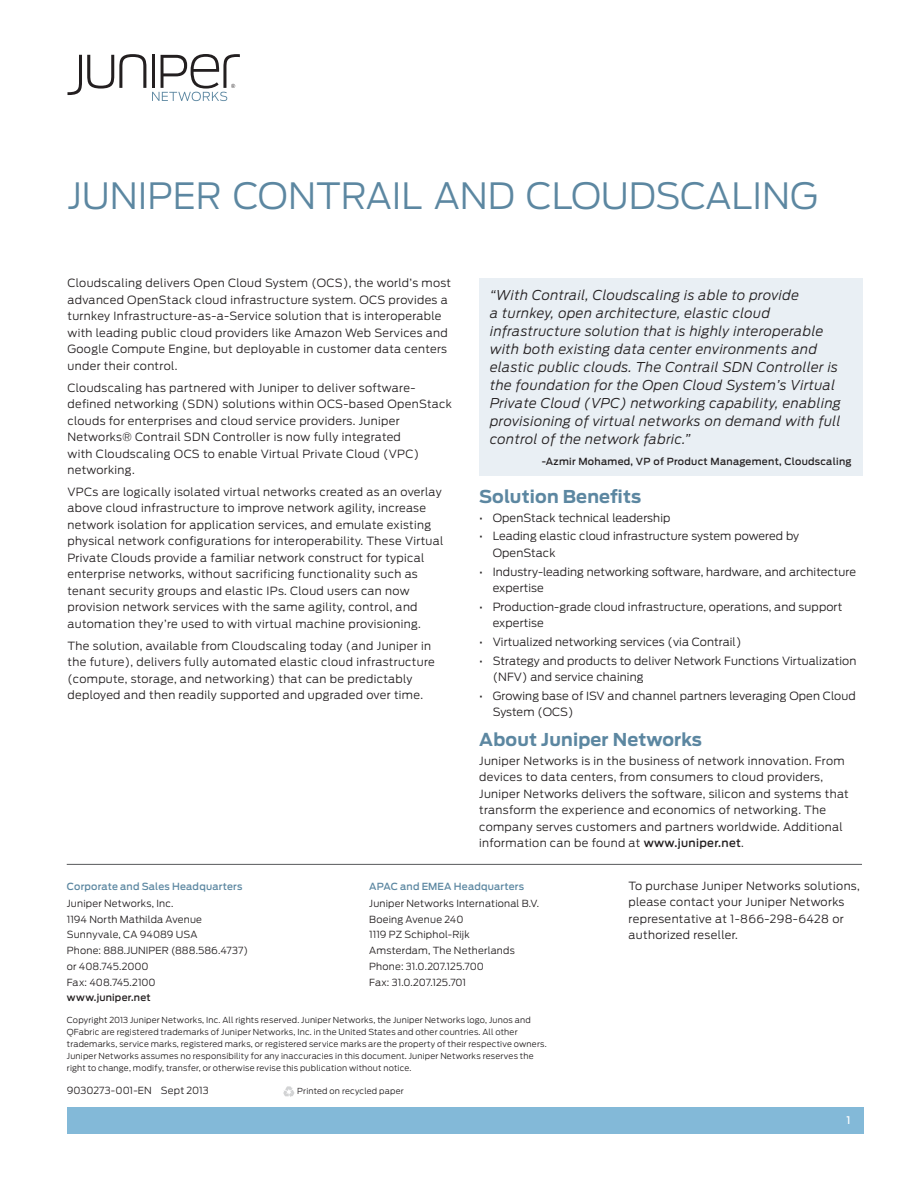
<style>
.page{position:relative;width:918px;height:1188px;background:#fff}
.page>*{position:absolute;margin:0;border:0;box-sizing:border-box;transform-origin:0 0}
.t1{font:300 36px "Antenna";color:#5c87a1}
.t2{font:700 17.7px "Antenna";letter-spacing:.01em;color:#5c87a1}
.t3{font:italic 300 13.5px/18px "Antenna";letter-spacing:.03em;color:#231f20}
.t4{font:300 11.25px/16.5px "Antenna";letter-spacing:.025em;color:#231f20}
.t5{font:300 11.25px/16.5px "Antenna";letter-spacing:.005em;color:#231f20}
.t6{font:300 11.25px/16.5px "Antenna";color:#231f20}
.t7{font:500 10.5px "Antenna";color:#fff}
.t8{font:300 9.75px/15.8px "Antenna";letter-spacing:.005em;color:#231f20}
.t9{font:500 9.75px "Antenna";letter-spacing:.03em;color:#231f20}
.t10{font:500 9.75px "Antenna";letter-spacing:.02em;color:#5c87a1}
.t11{font:300 8.25px/12px "Antenna";letter-spacing:.02em;color:#231f20}
.s1{font-weight:500}
</style>
<div class="page">
<div style="left:68px;top:1107px;width:796px;height:27px;background:#83b9d8"></div>
<svg style="left:68px;top:54px;width:78px;height:41px"></svg>
<svg style="left:152px;top:54px;width:88px;height:47px"></svg>
<div style="left:479px;top:279px;width:383px;height:197px;background:#e9eff4"></div>
<hr style="left:67px;top:864px;width:795px;height:1px;background:#57585a">
<svg style="left:283px;top:1086px;width:11px;height:11px"></svg>
<h1 class="t1" style="left:68px;top:175px;width:511px">Juniper Contrail and CLOUD</h1>
<h1 class="t1" style="left:655px;top:175px;width:72px">SCALIN</h1>
<h1 class="t1" style="left:790px;top:175px;width:29px">G</h1>
<p class="t4" style="left:68px;top:275px;width:385px">Cloudscaling delivers Open Cloud System (OCS), the world’s most advanced OpenStack cloud infrastructure system. OCS provides a turnkey I nfrastructure-as-a-Service solution that is interoperable with leading public cloud providers like Amazon Web Services and Google Compute Engine, but deployable in customer data centers under their control.</p>
<p class="t4" style="left:67px;top:379px;width:386px">Cloudscaling has partnered with Juniper to deliver software&shy;defined networking (SDN ) solutions within OCS-based OpenStack clouds for enterprises and cloud service providers. Juniper<br>N etworks® Contrail SDN Controller is now fully integrated<br>with Cloudscaling OCS to enable Virtual Private Cloud (VPC) networking.</p>
<p class="t4" style="left:67px;top:484px;width:377px">VPCs are logically isolated virtual networks created as an overlay above cloud infrastructure to improve network agility, increase network isolation for application services, and emulate existing physical network configurations for interoperability. These Virtual Private Clouds provide a familiar network construct for typical enterprise networks, without sacrificing functionality such as tenant security groups and elastic IPs. Cloud users can now provision network services with the same agility, control, and automation they’re used to with virtual machine provisioning.</p>
<p class="t4" style="left:67px;top:638px;width:369px">The solution, available from Cloudscaling today (and Juniper in the future), delivers fully automated elastic cloud infrastructure (compute, storage, and networking) that can be predictably deployed and then readily supported and upgraded over time.</p>
<p class="t3" style="left:490px;top:286px;width:353px">“With Contrail, Cloudscaling is able to provide<br>a turnkey, open architecture, elastic cloud infrastructure solution that is highly interoperable with both existing data center environments and elastic public clouds. The Contrail SDN Controller is the foundation for the Open Cloud System’s Virtual Private Cloud (VPC) networking capability, enabling provisioning of virtual networks on demand with full control of the network fabric.”</p>
<p class="t9" style="left:542px;top:456px;width:312px">-Azmir Mohamed, VP of Product Management, Cloudscaling</p>
<h2 class="t2" style="left:479px;top:486px;width:164px">Solution Benefits</h2>
<p class="t4" style="left:479px;top:510px;width:193px">• OpenStack technical leadership</p>
<p class="t5" style="left:493px;top:528px;width:308px;text-indent:-14px">• Leading elastic cloud infrastructure system powered by<br>OpenStack</p>
<p class="t5" style="left:493px;top:563px;width:365px;text-indent:-14px">• I ndustry-leading networking software, hardware, and architecture expertise</p>
<p class="t4" style="left:493px;top:599px;width:351px;text-indent:-14px">• Production-grade cloud infrastructure, operations, and support expertise</p>
<p class="t6" style="left:479px;top:634px;width:264px">• Virtualized networking services (via Contrail)</p>
<p class="t6" style="left:493px;top:652px;width:365px;text-indent:-14px">• Strategy and products to deliver Network Functions Virtualization (N FV) and service chaining</p>
<p class="t5" style="left:493px;top:688px;width:364px;text-indent:-14px">• Growing base of ISV and channel partners leveraging Open Cloud<br>System (OCS)</p>
<h2 class="t2" style="left:479px;top:729px;width:224px">About Juniper Networks</h2>
<p class="t4" style="left:479px;top:752px;width:371px">Juniper Networks is in the business of network innovation. From devices to data centers, from consumers to cloud providers, Juniper Networks delivers the software, silicon and systems that transform the experience and economics of networking. The company serves customers and partners worldwide. Additional information can be found at <span class="s1">www.juniper.net</span>.</p>
<p class="t10" style="left:67px;top:880px;width:177px">Corporate and Sales Headquarters</p>
<p class="t8" style="left:67px;top:896px;width:137px">Juniper Networks, I nc.<br>1194 North Mathilda Avenue<br>Sunnyvale, CA 94089 USA<br>Phone: 888.JUNIPER</p>
<p class="t8" style="left:171px;top:943px;width:79px">(888.586.4737)</p>
<p class="t8" style="left:67px;top:959px;width:90px">or 408.745.2000<br>Fax: 408.745.2100</p>
<p class="t9" style="left:67px;top:992px;width:85px">www.juniper.net</p>
<p class="t10" style="left:369px;top:880px;width:156px">APAC and EMEA Headquarters</p>
<p class="t8" style="left:369px;top:896px;width:171px">Juniper Networks I nternational B.V.<br>Boeing Avenue 240<br>1119 PZ Schiphol-Rijk<br>Amsterdam, The Netherlands<br>Phone: 31.0.207.125.700<br>Fax: 31.0.207.125.701</p>
<p class="t11" style="left:67px;top:1014px;width:481px">Copyright 2013 Juniper Networks, I nc. All rights reserved. Juniper Networks, the Juniper Networks logo, Junos and QFabric are registered trademarks of Juniper Networks, I nc. in the U nited States and other countries. All other trademarks, service marks, registered marks, or registered service marks are the property of their respective owners.<br>Juniper Networks assumes no responsibility for any inaccuracies in this document. Juniper Networks reserves the right to change, modify, transfer, or otherwise revise this publication without notice.</p>
<p class="t8" style="left:67px;top:1082px;width:79px">9030273-001-EN</p>
<p class="t8" style="left:161px;top:1082px;width:49px">Sept 2013</p>
<p class="t11" style="left:297px;top:1085px;width:108px">Printed on recycled paper</p>
<p class="t4" style="left:629px;top:877px;width:233px">To purchase Juniper Networks solutions, please contact your Juniper N etworks representative at 1-866-298-6428 or authorized reseller.</p>
<p class="t7" style="left:846px;top:1114px;width:6px">1</p>
</div>
